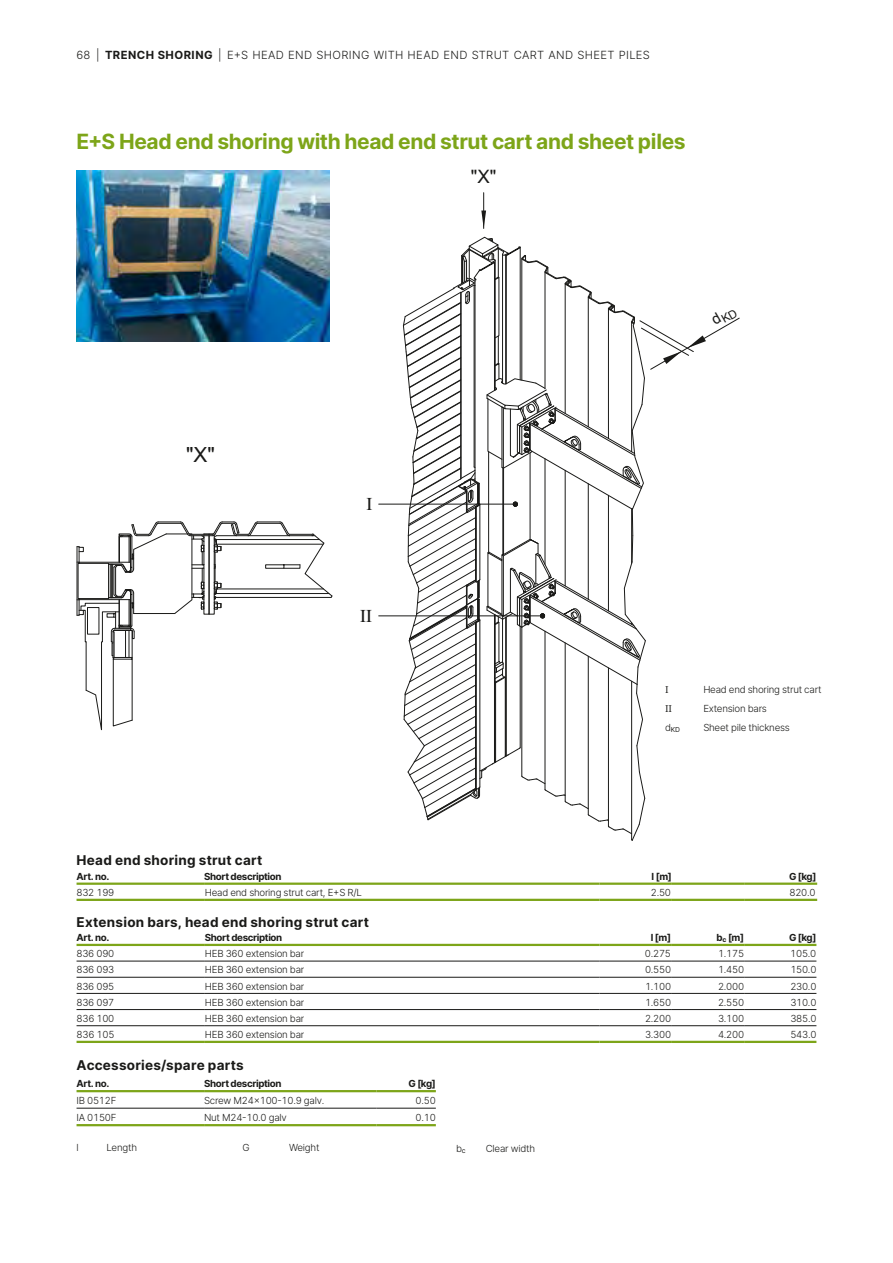
<style>
.page{position:relative;width:893px;height:1263px;background:#fff}
.page>*{position:absolute;margin:0;border:0;box-sizing:border-box;transform-origin:0 0}
.t1{font:700 21px "Inter";letter-spacing:-.02em;color:#7da519}
.t2{font:20.85px "Arial";color:#1a1a18}
.t3{font:18.45px "Arial";color:#1a1a18}
.t4{font:18px "Times";color:#1a1a18}
.t5{font:700 13.5px "Inter";letter-spacing:.02em;color:#1a1a18}
.t6{font:300 11.25px "Inter";letter-spacing:.03em;color:#1a1a18}
.t7{font:10.5px "Minion Pro";color:#1a1a18}
.t8{font:300 9.75px "Inter";letter-spacing:-.025em;color:#1a1a18}
.t9{font:700 9.75px "Inter";letter-spacing:-.035em;color:#1a1a18}
.t10{font:6.9px "Inter";color:#1a1a18}
.s1{font-weight:700}
.s2{font-weight:300;font-size:9.75px}
</style>
<div class="page">
<img style="left:77px;top:170px;width:252px;height:172px">
<hr style="left:77px;top:961px;width:127px;height:1px;background:#1a1a18">
<hr style="left:204px;top:961px;width:396px;height:1px;background:#1a1a18">
<hr style="left:600px;top:961px;width:72px;height:1px;background:#1a1a18">
<hr style="left:672px;top:961px;width:72px;height:1px;background:#1a1a18">
<hr style="left:744px;top:961px;width:72px;height:1px;background:#1a1a18">
<hr style="left:77px;top:977px;width:127px;height:1px;background:#1a1a18">
<hr style="left:204px;top:977px;width:396px;height:1px;background:#1a1a18">
<hr style="left:600px;top:977px;width:72px;height:1px;background:#1a1a18">
<hr style="left:672px;top:977px;width:72px;height:1px;background:#1a1a18">
<hr style="left:744px;top:977px;width:72px;height:1px;background:#1a1a18">
<hr style="left:77px;top:993px;width:127px;height:1px;background:#1a1a18">
<hr style="left:204px;top:993px;width:396px;height:1px;background:#1a1a18">
<hr style="left:600px;top:993px;width:72px;height:1px;background:#1a1a18">
<hr style="left:672px;top:993px;width:72px;height:1px;background:#1a1a18">
<hr style="left:744px;top:993px;width:72px;height:1px;background:#1a1a18">
<hr style="left:77px;top:1009px;width:127px;height:1px;background:#1a1a18">
<hr style="left:204px;top:1009px;width:396px;height:1px;background:#1a1a18">
<hr style="left:600px;top:1009px;width:72px;height:1px;background:#1a1a18">
<hr style="left:672px;top:1009px;width:72px;height:1px;background:#1a1a18">
<hr style="left:744px;top:1009px;width:72px;height:1px;background:#1a1a18">
<hr style="left:77px;top:1025px;width:127px;height:1px;background:#1a1a18">
<hr style="left:204px;top:1025px;width:396px;height:1px;background:#1a1a18">
<hr style="left:600px;top:1025px;width:72px;height:1px;background:#1a1a18">
<hr style="left:672px;top:1025px;width:72px;height:1px;background:#1a1a18">
<hr style="left:744px;top:1025px;width:72px;height:1px;background:#1a1a18">
<hr style="left:77px;top:882px;width:127px;height:3px;background:#7da519">
<hr style="left:204px;top:882px;width:396px;height:3px;background:#7da519">
<hr style="left:600px;top:882px;width:72px;height:3px;background:#7da519">
<hr style="left:672px;top:882px;width:72px;height:3px;background:#7da519">
<hr style="left:744px;top:882px;width:73px;height:3px;background:#7da519">
<hr style="left:77px;top:899px;width:127px;height:2px;background:#7da519">
<hr style="left:204px;top:899px;width:396px;height:2px;background:#7da519">
<hr style="left:600px;top:899px;width:72px;height:2px;background:#7da519">
<hr style="left:672px;top:899px;width:72px;height:2px;background:#7da519">
<hr style="left:744px;top:899px;width:73px;height:2px;background:#7da519">
<hr style="left:77px;top:944px;width:127px;height:2px;background:#7da519">
<hr style="left:204px;top:944px;width:396px;height:2px;background:#7da519">
<hr style="left:600px;top:944px;width:72px;height:2px;background:#7da519">
<hr style="left:672px;top:944px;width:72px;height:2px;background:#7da519">
<hr style="left:744px;top:944px;width:72px;height:2px;background:#7da519">
<hr style="left:77px;top:1041px;width:127px;height:2px;background:#7da519">
<hr style="left:204px;top:1041px;width:396px;height:2px;background:#7da519">
<hr style="left:600px;top:1041px;width:72px;height:2px;background:#7da519">
<hr style="left:672px;top:1041px;width:72px;height:2px;background:#7da519">
<hr style="left:744px;top:1041px;width:72px;height:2px;background:#7da519">
<hr style="left:77px;top:1108px;width:127px;height:1px;background:#1a1a18">
<hr style="left:204px;top:1108px;width:172px;height:1px;background:#1a1a18">
<hr style="left:376px;top:1108px;width:60px;height:1px;background:#1a1a18">
<hr style="left:77px;top:1090px;width:127px;height:2px;background:#7da519">
<hr style="left:204px;top:1090px;width:172px;height:2px;background:#7da519">
<hr style="left:376px;top:1090px;width:60px;height:2px;background:#7da519">
<hr style="left:77px;top:1124px;width:127px;height:2px;background:#7da519">
<hr style="left:204px;top:1124px;width:172px;height:2px;background:#7da519">
<hr style="left:376px;top:1124px;width:60px;height:2px;background:#7da519">
<svg style="left:77px;top:521px;width:256px;height:209px"></svg>
<hr style="left:379px;top:504px;width:138px;height:1px;background:#1a1a18">
<hr style="left:379px;top:615px;width:164px;height:1px;background:#1a1a18">
<svg style="left:481px;top:210px;width:5px;height:18px"></svg>
<hr style="left:483px;top:193px;width:1px;height:35px;background:#1a1a18">
<svg style="left:403px;top:237px;width:337px;height:604px"></svg>
<p class="t6" style="left:77px;top:47px;width:575px">68 | <span class="s1">TRENCH SHORING</span> | E+S HEAD END SHORING WITH HEAD END STRUT CART AND SHEET PILES</p>
<h1 class="t1" style="left:77px;top:125px;width:611px">E+S Head end shoring with head end strut cart and sheet piles</h1>
<h2 class="t2" style="left:186px;top:441px;width:30px">"X"</h2>
<h3 class="t3" style="left:471px;top:165px;width:27px">"X"</h3>
<h3 class="t4" style="left:366px;top:487px;width:7px">I</h3>
<h3 class="t4" style="left:360px;top:599px;width:13px">II</h3>
<p class="t7" style="left:665px;top:683px;width:5px">I</p>
<p class="t8" style="left:703px;top:682px;width:120px">Head end shoring strut cart</p>
<p class="t7" style="left:665px;top:701px;width:8px">II</p>
<p class="t8" style="left:703px;top:701px;width:65px">Extension bars</p>
<p class="t10" style="left:665px;top:724px;width:16px"><span class="s2">d</span>KD</p>
<p class="t8" style="left:703px;top:720px;width:88px">Sheet pile thickness</p>
<h3 class="t5" style="left:77px;top:850px;width:187px">Head end shoring strut cart</h3>
<p class="t9" style="left:77px;top:869px;width:34px">Art. no.</p>
<p class="t9" style="left:204px;top:869px;width:79px">Short description</p>
<p class="t9" style="left:652px;top:869px;width:22px">l [m]</p>
<p class="t9" style="left:789px;top:869px;width:29px">G [kg]</p>
<p class="t8" style="left:77px;top:885px;width:39px">832 199</p>
<p class="t8" style="left:205px;top:885px;width:159px">Head end shoring strut cart, E+S R/L</p>
<p class="t8" style="left:651px;top:885px;width:22px">2.50</p>
<p class="t8" style="left:789px;top:885px;width:28px">820.0</p>
<h3 class="t5" style="left:77px;top:911px;width:294px">Extension bars, head end shoring strut cart</h3>
<p class="t9" style="left:77px;top:930px;width:34px">Art. no.</p>
<p class="t9" style="left:205px;top:930px;width:79px">Short description</p>
<p class="t9" style="left:651px;top:930px;width:22px">l [m]</p>
<p class="t9" style="left:717px;top:930px;width:29px">b<sub>c</sub> [m]</p>
<p class="t9" style="left:789px;top:930px;width:29px">G [kg]</p>
<p class="t8" style="left:77px;top:947px;width:39px">836 090</p>
<p class="t8" style="left:205px;top:947px;width:101px">HEB 360 extension bar</p>
<p class="t8" style="left:645px;top:947px;width:28px">0.275</p>
<p class="t8" style="left:718px;top:947px;width:28px">1.175</p>
<p class="t8" style="left:790px;top:947px;width:28px">105.0</p>
<p class="t8" style="left:77px;top:963px;width:39px">836 093</p>
<p class="t8" style="left:205px;top:963px;width:101px">HEB 360 extension bar</p>
<p class="t8" style="left:645px;top:963px;width:28px">0.550</p>
<p class="t8" style="left:718px;top:963px;width:28px">1.450</p>
<p class="t8" style="left:790px;top:963px;width:28px">150.0</p>
<p class="t8" style="left:77px;top:979px;width:39px">836 095</p>
<p class="t8" style="left:205px;top:979px;width:101px">HEB 360 extension bar</p>
<p class="t8" style="left:645px;top:979px;width:28px">1.100</p>
<p class="t8" style="left:718px;top:979px;width:28px">2.000</p>
<p class="t8" style="left:790px;top:979px;width:28px">230.0</p>
<p class="t8" style="left:77px;top:995px;width:39px">836 097</p>
<p class="t8" style="left:205px;top:995px;width:101px">HEB 360 extension bar</p>
<p class="t8" style="left:645px;top:995px;width:28px">1.650</p>
<p class="t8" style="left:718px;top:995px;width:28px">2.550</p>
<p class="t8" style="left:790px;top:995px;width:28px">310.0</p>
<p class="t8" style="left:77px;top:1011px;width:39px">836 100</p>
<p class="t8" style="left:205px;top:1011px;width:101px">HEB 360 extension bar</p>
<p class="t8" style="left:645px;top:1011px;width:28px">2.200</p>
<p class="t8" style="left:718px;top:1011px;width:28px">3.100</p>
<p class="t8" style="left:790px;top:1011px;width:28px">385.0</p>
<p class="t8" style="left:77px;top:1027px;width:39px">836 105</p>
<p class="t8" style="left:205px;top:1027px;width:101px">HEB 360 extension bar</p>
<p class="t8" style="left:645px;top:1027px;width:28px">3.300</p>
<p class="t8" style="left:718px;top:1027px;width:28px">4.200</p>
<p class="t8" style="left:790px;top:1027px;width:28px">543.0</p>
<h3 class="t5" style="left:77px;top:1055px;width:169px">Accessories/spare parts</h3>
<p class="t9" style="left:77px;top:1076px;width:34px">Art. no.</p>
<p class="t9" style="left:204px;top:1076px;width:79px">Short description</p>
<p class="t9" style="left:408px;top:1076px;width:29px">G [kg]</p>
<p class="t8" style="left:77px;top:1093px;width:41px">IB 0512F</p>
<p class="t8" style="left:204px;top:1093px;width:122px">Screw M24x 100-10.9 galv.</p>
<p class="t8" style="left:416px;top:1093px;width:22px">0.50</p>
<p class="t8" style="left:77px;top:1110px;width:42px">IA 0150F</p>
<p class="t8" style="left:204px;top:1110px;width:84px">Nut M24-10.0 galv</p>
<p class="t8" style="left:416px;top:1110px;width:22px">0.10</p>
<p class="t8" style="left:77px;top:1141px;width:4px">l</p>
<p class="t8" style="left:106px;top:1141px;width:32px">Length</p>
<p class="t8" style="left:242px;top:1141px;width:9px">G</p>
<p class="t8" style="left:289px;top:1141px;width:32px">Weight</p>
<p class="t8" style="left:456px;top:1141px;width:11px">b<sub>c</sub></p>
<p class="t8" style="left:486px;top:1141px;width:51px">Clear width</p>
</div>
